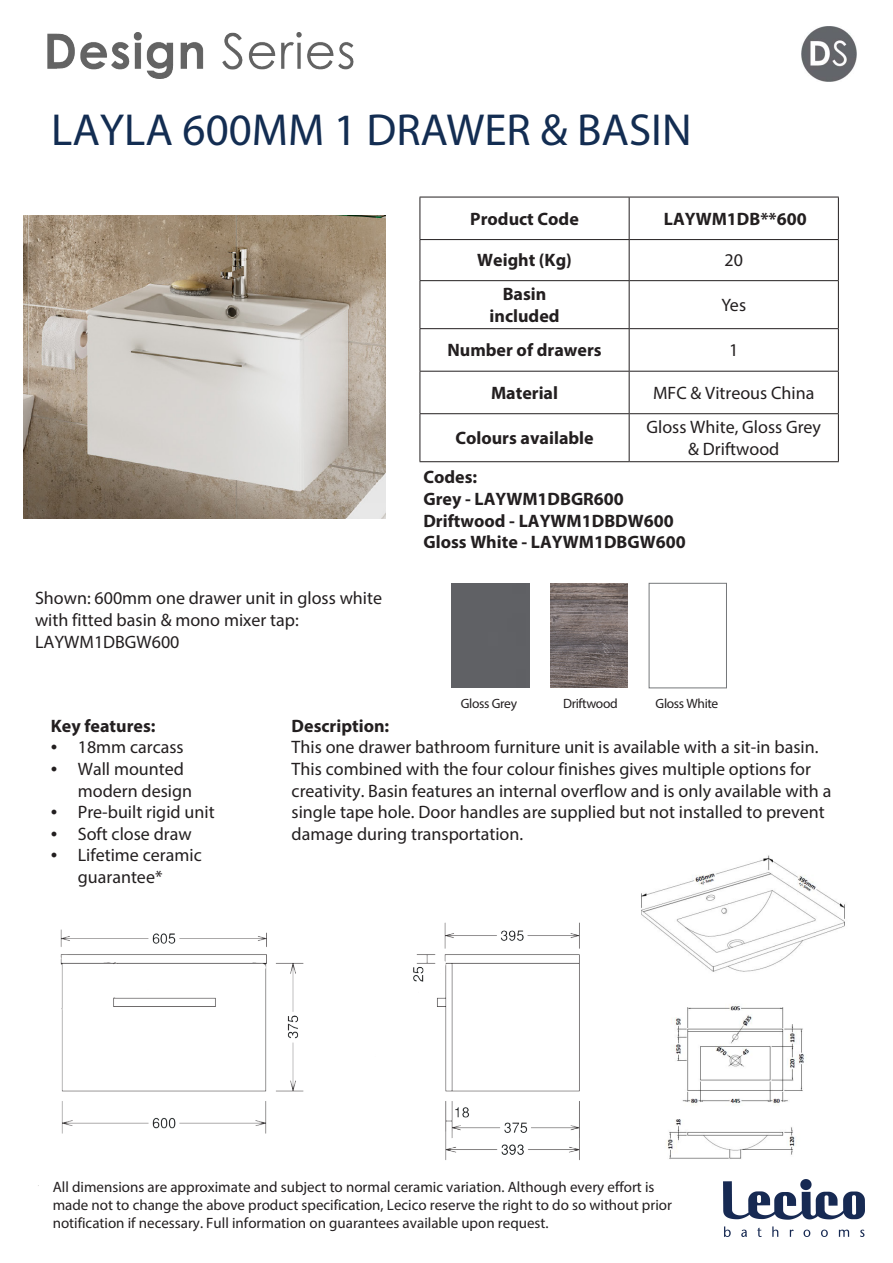
<style>
.page{position:relative;width:893px;height:1263px;background:#fff}
.page>*{position:absolute;margin:0;border:0;box-sizing:border-box;transform-origin:0 0}
.t1{font:45px "Myriad Pro";color:#132d52}
.t2{font:18px/21.6px "Myriad Pro";color:#231f20}
.t3{font:700 18px/21.6px "Myriad Pro";color:#231f20}
.t4{font:15px/18px "Myriad Pro";color:#231f20}
.t5{font:13.5px "Myriad Pro";letter-spacing:-.025em;color:#231f20}
.s1{font-family:"ARS Maquette Pro"}
.s2{font-weight:700}
</style>
<div class="page">
<img style="left:23px;top:216px;width:362px;height:302px">
<hr style="left:420px;top:240px;width:1px;height:40px;background:#231f20">
<hr style="left:629px;top:240px;width:1px;height:40px;background:#231f20">
<hr style="left:838px;top:240px;width:1px;height:40px;background:#231f20">
<hr style="left:420px;top:280px;width:209px;height:1px;background:#231f20">
<hr style="left:420px;top:281px;width:1px;height:47px;background:#231f20">
<hr style="left:629px;top:280px;width:210px;height:1px;background:#231f20">
<hr style="left:629px;top:281px;width:1px;height:47px;background:#231f20">
<hr style="left:838px;top:281px;width:1px;height:47px;background:#231f20">
<hr style="left:420px;top:328px;width:209px;height:1px;background:#231f20">
<hr style="left:420px;top:329px;width:1px;height:42px;background:#231f20">
<hr style="left:629px;top:328px;width:210px;height:1px;background:#231f20">
<hr style="left:629px;top:329px;width:1px;height:42px;background:#231f20">
<hr style="left:838px;top:329px;width:1px;height:42px;background:#231f20">
<hr style="left:420px;top:371px;width:209px;height:1px;background:#231f20">
<hr style="left:420px;top:372px;width:1px;height:41px;background:#231f20">
<hr style="left:629px;top:371px;width:210px;height:1px;background:#231f20">
<hr style="left:629px;top:372px;width:1px;height:41px;background:#231f20">
<hr style="left:838px;top:372px;width:1px;height:41px;background:#231f20">
<hr style="left:420px;top:413px;width:209px;height:1px;background:#231f20">
<hr style="left:420px;top:414px;width:1px;height:47px;background:#231f20">
<hr style="left:629px;top:413px;width:210px;height:1px;background:#231f20">
<hr style="left:629px;top:414px;width:1px;height:47px;background:#231f20">
<hr style="left:838px;top:414px;width:1px;height:47px;background:#231f20">
<hr style="left:420px;top:461px;width:209px;height:1px;background:#231f20">
<hr style="left:629px;top:461px;width:210px;height:1px;background:#231f20">
<hr style="left:420px;top:197px;width:209px;height:1px;background:#231f20">
<hr style="left:420px;top:197px;width:1px;height:42px;background:#231f20">
<hr style="left:629px;top:197px;width:210px;height:1px;background:#231f20">
<hr style="left:629px;top:197px;width:1px;height:42px;background:#231f20">
<hr style="left:838px;top:197px;width:1px;height:42px;background:#231f20">
<hr style="left:420px;top:239px;width:209px;height:1px;background:#231f20">
<hr style="left:629px;top:239px;width:210px;height:1px;background:#231f20">
<div style="left:452px;top:583px;width:77px;height:105px;background:#606165"></div>
<img style="left:550px;top:583px;width:78px;height:105px">
<div style="left:649px;top:583px;width:78px;height:105px;background:#fff;border:1px solid #76787b"></div>
<img style="left:38px;top:923px;width:542px;height:263px">
<img style="left:641px;top:855px;width:204px;height:304px">
<img style="left:801px;top:27px;width:56px;height:54px">
<img style="left:47px;top:32px;width:307px;height:46px">
<img style="left:723px;top:1179px;width:142px;height:57px">
<p class="t1" style="left:51px;top:102px;width:642px">LAYLA 600MM 1 DRAWER &amp; BASIN</p>
<p class="t3" style="left:470px;top:207px;width:110px">Product Code</p>
<p class="t3" style="left:664px;top:207px;width:144px">LAYWM1DB**600</p>
<p class="t3" style="left:477px;top:249px;width:96px">Weight (Kg)</p>
<p class="t2" style="left:724px;top:249px;width:20px">20</p>
<p class="t3" style="left:503px;top:283px;width:45px">Basin</p>
<p class="t3" style="left:490px;top:304px;width:72px">included</p>
<p class="t2" style="left:721px;top:294px;width:26px">Yes</p>
<p class="t2" style="left:35px;top:587px;width:349px">Shown: 600mm one drawer unit in gloss white with fitted basin &amp; mono mixer tap:<br>LAYWM1DBGW600</p>
<p class="t3" style="left:447px;top:339px;width:156px">Number of drawers</p>
<p class="t2" style="left:729px;top:339px;width:11px">1</p>
<p class="t3" style="left:491px;top:381px;width:69px">Material</p>
<p class="t2" style="left:653px;top:382px;width:163px">MFC &amp; Vitreous China</p>
<p class="t3" style="left:455px;top:426px;width:140px">Colours available</p>
<p class="t2" style="left:646px;top:416px;width:176px;text-align:center">Gloss White, Gloss Grey &amp; Driftwood</p>
<p class="t3" style="left:423px;top:466px;width:264px">Codes:<br>Grey - LAYWM1DBGR600<br>Driftwood - LAYWM1DBDW600<br>Gloss White - LAYWM1DBGW600</p>
<p class="t5" style="left:461px;top:695px;width:58px">Gloss Grey</p>
<p class="t5" style="left:563px;top:695px;width:56px">Driftwood</p>
<p class="t5" style="left:656px;top:695px;width:64px">Gloss White</p>
<p class="t3" style="left:51px;top:714px;width:106px">Key features:</p>
<p class="t2" style="left:51px;top:736px;width:134px"><span class="s1">•</span> 18mm carcass</p>
<p class="t2" style="left:78px;top:758px;width:116px;text-indent:-27px"><span class="s1">•</span> Wall mounted modern design</p>
<p class="t2" style="left:51px;top:801px;width:165px"><span class="s1">•</span> Pre-built rigid unit</p>
<p class="t2" style="left:51px;top:823px;width:142px"><span class="s1">•</span> Soft close draw</p>
<p class="t2" style="left:78px;top:844px;width:125px;text-indent:-27px"><span class="s1">•</span> Lifetime ceramic guarantee*</p>
<p class="t2" style="left:292px;top:715px;width:541px"><span class="s2">Description:<br></span>This one drawer bathroom furniture unit is available with a sit-in basin.<br>This combined with the four colour finishes gives multiple options for creativity. Basin features an internal overflow and is only available with a single tape hole. Door handles are supplied but not installed to prevent damage during transportation.</p>
<p class="t4" style="left:53px;top:1177px;width:621px">All dimensions are approximate and subject to normal ceramic variation. Although every effort is made not to change the above product specification, Lecico reserve the right to do so without prior notification if necessary. Full information on guarantees available upon request.</p>
</div>
